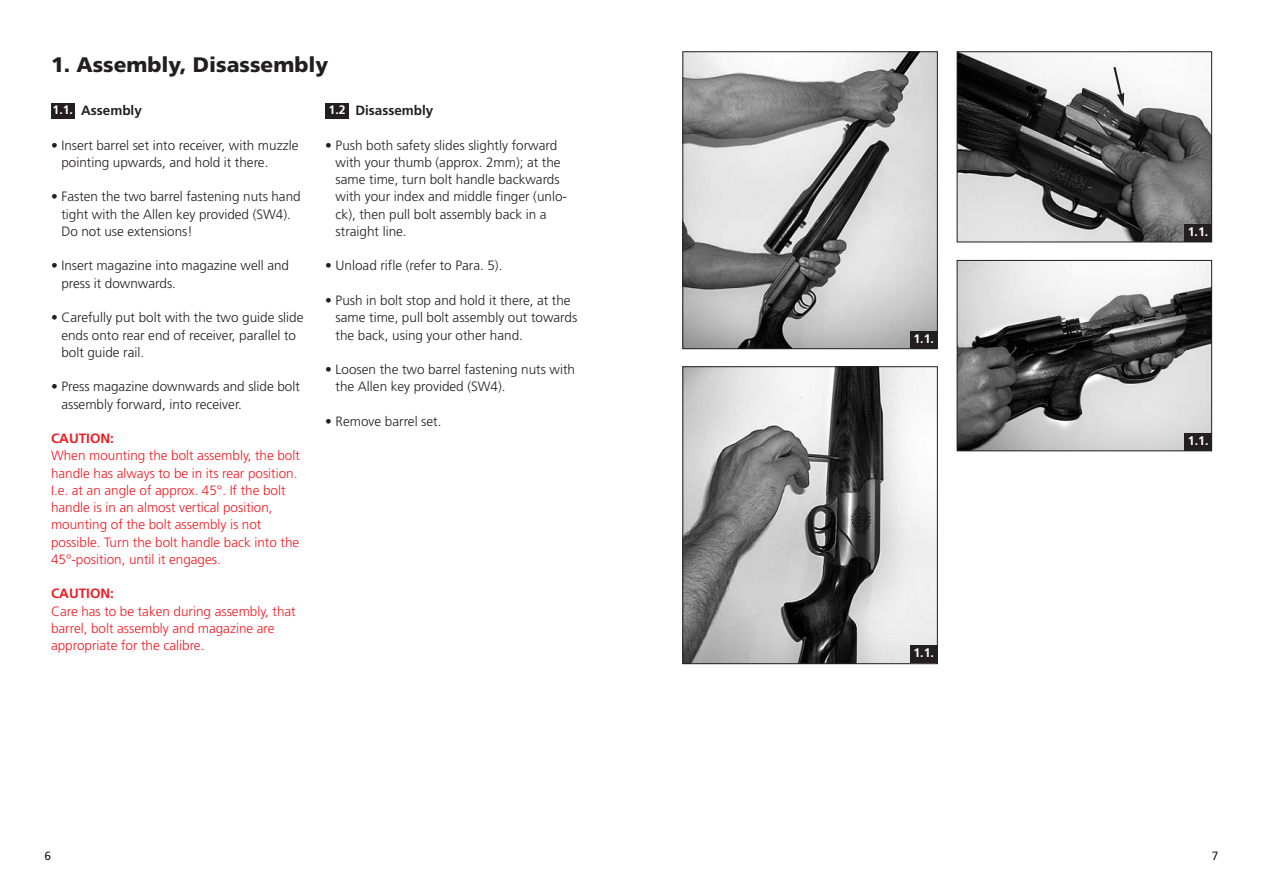
<style>
.page{position:relative;width:1263px;height:893px;background:#fff}
.page>*{position:absolute;margin:0;border:0;box-sizing:border-box;transform-origin:0 0}
.t1{font:900 21px "Frutiger";color:#231f20}
.t2{font:300 13.5px/17.2px "Frutiger";color:#231f20}
.t3{font:300 13.5px/17.2px "Frutiger";color:#ed1c24}
.t4{font:700 13.5px "Frutiger";color:#231f20}
.t5{font:700 13.5px "Frutiger";color:#ed1c24}
.t6{font:700 12.45px "Frutiger";color:#fff}
.t7{font:700 12.3px "Frutiger";color:#fff}
.t8{font:12px "Frutiger";color:#231f20}
</style>
<div class="page">
<img style="left:684px;top:53px;width:252px;height:294px">
<div style="left:682px;top:51px;width:256px;height:298px;border:1px solid #231f20"></div>
<img style="left:684px;top:368px;width:252px;height:294px">
<div style="left:682px;top:366px;width:256px;height:298px;border:1px solid #231f20"></div>
<img style="left:959px;top:53px;width:251px;height:187px">
<div style="left:957px;top:51px;width:255px;height:191px;border:1px solid #231f20"></div>
<svg style="left:1112px;top:65px;width:12px;height:42px"></svg>
<img style="left:959px;top:262px;width:251px;height:187px">
<div style="left:957px;top:260px;width:255px;height:191px;border:1px solid #231f20"></div>
<div style="left:1184px;top:224px;width:28px;height:18px;background:#231f20"></div>
<div style="left:910px;top:645px;width:27px;height:18px;background:#231f20"></div>
<div style="left:910px;top:331px;width:27px;height:17px;background:#231f20"></div>
<div style="left:1184px;top:433px;width:28px;height:18px;background:#231f20"></div>
<div style="left:51px;top:103px;width:24px;height:15px;background:#231f20"></div>
<div style="left:325px;top:103px;width:24px;height:15px;background:#231f20"></div>
<h1 class="t1" style="left:51px;top:56px;width:279px">1. Assembly, Disassembly</h1>
<p class="t4" style="left:81px;top:105px;width:62px">Assembly</p>
<p class="t2" style="left:61px;top:137px;width:239px;text-indent:-10px">• Insert barrel set into receiver, with muzzle pointing upwards, and hold it there.</p>
<p class="t2" style="left:61px;top:189px;width:241px;text-indent:-10px">• Fasten the two barrel fastening nuts hand tight with the Allen key provided (SW4).<br>Do not use extensions!</p>
<p class="t2" style="left:61px;top:258px;width:229px;text-indent:-10px">• Insert magazine into magazine well and press it downwards.</p>
<p class="t2" style="left:61px;top:310px;width:244px;text-indent:-10px">• Carefully put bolt with the two guide slide ends onto rear end of receiver, parallel to bolt guide rail.</p>
<p class="t2" style="left:61px;top:379px;width:240px;text-indent:-10px">• Press magazine downwards and slide bolt assembly forward, into receiver.</p>
<p class="t5" style="left:51px;top:433px;width:64px">CAUTION:</p>
<p class="t3" style="left:51px;top:448px;width:250px">When mounting the bolt assembly, the bolt handle has always to be in its rear position.<br>I.e. at an angle of approx. 45°. If the bolt handle is in an almost vertical position, mounting of the bolt assembly is not possible. Turn the bolt handle back into the 45°-position, until it engages.</p>
<p class="t5" style="left:51px;top:588px;width:64px">CAUTION:</p>
<p class="t3" style="left:51px;top:603px;width:246px">Care has to be taken during assembly, that barrel, bolt assembly and magazine are appropriate for the calibre.</p>
<p class="t7" style="left:53px;top:105px;width:22px">1.1.</p>
<p class="t4" style="left:355px;top:105px;width:79px">Disassembly</p>
<p class="t2" style="left:336px;top:137px;width:233px;text-indent:-10px">• Push both safety slides slightly forward with your thumb (approx. 2mm); at the same time, turn bolt handle backwards with your index and middle finger (unlo&shy;ck), then pull bolt assembly back in a straight line.</p>
<p class="t2" style="left:325px;top:258px;width:179px">• Unload rifle (refer to Para. 5).</p>
<p class="t2" style="left:336px;top:293px;width:243px;text-indent:-10px">• Push in bolt stop and hold it there, at the same time, pull bolt assembly out towards the back, using your other hand.</p>
<p class="t2" style="left:336px;top:362px;width:241px;text-indent:-10px">• Loosen the two barrel fastening nuts with the Allen key provided (SW4).</p>
<p class="t2" style="left:325px;top:413px;width:118px">• Remove barrel set.</p>
<p class="t7" style="left:329px;top:105px;width:19px">1.2</p>
<p class="t6" style="left:913px;top:334px;width:22px">1.1.</p>
<p class="t6" style="left:913px;top:648px;width:22px">1.1.</p>
<p class="t6" style="left:1188px;top:227px;width:22px">1.1.</p>
<p class="t6" style="left:1188px;top:436px;width:22px">1.1.</p>
<p class="t8" style="left:44px;top:851px;width:8px">6</p>
<p class="t8" style="left:1212px;top:851px;width:8px">7</p>
</div>
